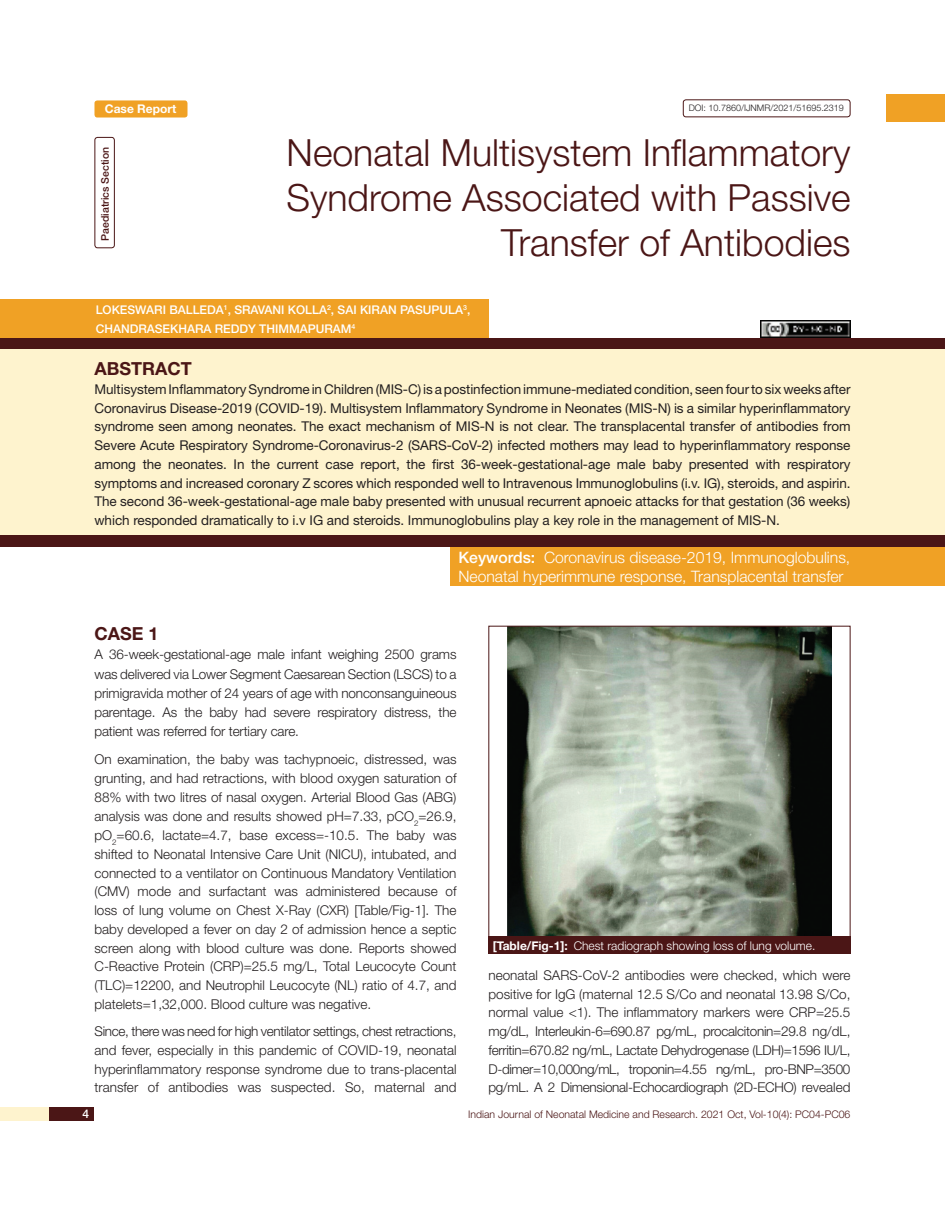
<style>
.page{position:relative;width:945px;height:1215px;background:#fff}
.page>*{position:absolute;margin:0;border:0;box-sizing:border-box;transform-origin:0 0}
.t1{font:300 37.5px/45px "Helvetica Neue";color:#4b1616;text-align:right}
.Abstract_head{font:700 18px "Helvetica Neue";color:#4b1616}
.Heading{font:700 18px "Helvetica Neue";color:#4b1616}
.Key_words{font:300 15.75px/18.8px "Helvetica Neue";color:#fff}
.Body_text{font:300 13.5px/18.9px "Helvetica Neue";color:#231f20;text-align:justify}
.Abstract_text{font:13.5px/18.8px "Helvetica Neue";letter-spacing:-.005em;color:#231f20;text-align:justify}
.Author{font:500 12px/18.8px "Helvetica Neue";color:#fff}
.Table_head{font:300 12px "Helvetica Neue";color:#fff}
.t2{font:700 12px "Helvetica Neue";color:#fff}
.t3{font:300 10.5px "Helvetica Neue";color:#4b1616}
.t4{font:500 10.5px "Helvetica Neue";color:#4b1616}
.t5{font:300 9px "Helvetica Neue";color:#231f20}
.s1{font-weight:500}
.s2{font-weight:700}
</style>
<div class="page">
<div style="left:683px;top:99px;width:168px;height:18px;border:1px solid #4b1616;border-radius:3px"></div>
<div style="left:94px;top:100px;width:94px;height:18px;background:#f0a125;border-radius:3px"></div>
<div style="left:0;top:1107px;width:51px;height:13px;background:#fef3ce"></div>
<div style="left:50px;top:1107px;width:44px;height:13px;background:#4b1616"></div>
<div style="left:887px;top:94px;width:58px;height:28px;background:#f0a125"></div>
<div style="left:94px;top:137px;width:21px;height:111px;border:1px solid #4b1616;border-radius:3px"></div>
<div style="left:450px;top:547px;width:495px;height:39px;background:#f0a125"></div>
<div style="left:0;top:338px;width:945px;height:12px;background:#4b1616"></div>
<div style="left:0;top:350px;width:945px;height:185px;background:#fef3ce"></div>
<div style="left:0;top:535px;width:945px;height:12px;background:#4b1616"></div>
<div style="left:0;top:299px;width:488px;height:39px;background:#f0a125"></div>
<img style="left:507px;top:628px;width:325px;height:307px">
<div style="left:488px;top:626px;width:362px;height:311px;border:1px solid #4b1616"></div>
<div style="left:488px;top:936px;width:362px;height:18px;background:#4b1616"></div>
<img style="left:760px;top:321px;width:90px;height:17px">
<p class="t2" style="left:105px;top:102px;width:73px">Case Report</p>
<p class="t5" style="left:689px;top:103px;width:157px">DOI: 10.7860/IJNMR/2021/51695.2319</p>
<p class="t4" style="left:99px;top:241px;width:96px;rotate:-90deg">PAEDIATRICS SECTION</p>
<p class="t1" style="left:287px;top:130px;width:566px">Neonatal Multisystem Inflammatory<br>Syndrome Associated with Passive<br>Transfer of Antibodies</p>
<p class="Author" style="left:96px;top:300px;width:376px">LOKESWARI BALLEDA<sup>1</sup>, SRAVANI KOLLA<sup>2</sup>, SAI KIRAN PASUPULA<sup>3</sup>,<br>CHANDRASEKHARA REDDY THIMMAPURAM<sup>4</sup></p>
<p class="Abstract_head" style="left:94px;top:358px;width:99px">ABSTRACT</p>
<p class="Abstract_text" style="left:94px;top:379px;width:758px">Multisystem Inflammatory Syndrome in Children (MIS-C) is a postinfection immune-mediated condition, seen four to six weeks after Coronavirus Disease-2019 (COVID-19). Multisystem Inflammatory Syndrome in Neonates (MIS-N) is a similar hyperinflammatory syndrome seen among neonates. The exact mechanism of MIS-N is not clear. The transplacental transfer of antibodies from Severe Acute Respiratory Syndrome-Coronavirus-2 (SARS-CoV-2) infected mothers may lead to hyperinflammatory response among the neonates. In the current case report, the first 36-week-gestational-age male baby presented with respiratory symptoms and increased coronary Z scores which responded well to Intravenous Immunoglobulins (i.v. IG), steroids, and aspirin.<br>The second 36-week-gestational-age male baby presented with unusual recurrent apnoeic attacks for that gestation (36 weeks) which responded dramatically to i.v IG and steroids. Immunoglobulins play a key role in the management of MIS-N.</p>
<p class="Key_words" style="left:459px;top:548px;width:393px"><span class="s1">KEYWORDS:</span> Coronavirus disease-2019, Immunoglobulins,<br>Neonatal -hyperimmune response, Transplacental transfer</p>
<p class="Heading" style="left:94px;top:623px;width:66px">CASE 1</p>
<p class="Body_text" style="left:94px;top:645px;width:364px">A 36-week-gestational-age male infant weighing 2500 grams was delivered via Lower Segment Caesarean Section (LSCS) to a primigravida mother of 24 years of age with nonconsanguineous parentage. As the baby had severe respiratory distress, the patient was referred for tertiary care.</p>
<p class="Body_text" style="left:94px;top:749px;width:364px">On examination, the baby was tachypnoeic, distressed, was grunting, and had retractions, with blood oxygen saturation of 88% with two litres of nasal oxygen. Arterial Blood Gas (ABG) analysis was done and results showed pH=7.33, pCO<sub>2</sub>=26.9, pO<sub>2</sub>=60.6, lactate=4.7, base excess=-10.5. The baby was shifted to Neonatal Intensive Care Unit (NICU), intubated, and connected to a ventilator on Continuous Mandatory Ventilation (CMV) mode and surfactant was administered because of loss of lung volume on Chest X-Ray (CXR) [Table/Fig-1]. The baby developed a fever on day 2 of admission hence a septic screen along with blood culture was done. Reports showed C-Reactive Protein (CRP)=25.5 mg/L, Total Leucocyte Count (TLC)=12200, and Neutrophil Leucocyte (NL) ratio of 4.7, and platelets=1,32,000. Blood culture was negative.</p>
<p class="Body_text" style="left:94px;top:1022px;width:364px">Since, there was need for high ventilator settings, chest retractions, and fever, especially in this pandemic of COVID-19, neonatal hyperinflammatory response syndrome due to trans-placental transfer of antibodies was suspected. So, maternal and</p>
<p class="Author" style="left:83px;top:1105px;width:8px">4</p>
<p class="Table_head" style="left:493px;top:939px;width:324px"><span class="s2">[Table/Fig-1]:</span> Chest radiograph showing loss of lung volume.</p>
<p class="Body_text" style="left:488px;top:966px;width:364px">neonatal SARS-CoV-2 antibodies were checked, which were positive for IgG (maternal 12.5 S/Co and neonatal 13.98 S/Co, normal value &lt;1). The inflammatory markers were CRP=25.5 mg/dL, Interleukin-6=690.87 pg/mL, procalcitonin=29.8 ng/dL, ferritin=670.82 ng/mL, Lactate Dehydrogenase (LDH)=1596 IU/L, D-dimer=10,000ng/mL, troponin=4.55 ng/mL, pro-BNP=3500 pg/mL. A 2 Dimensional-Echocardiograph (2D-ECHO) revealed</p>
<p class="t3" style="left:468px;top:1108px;width:384px">Indian Journal of Neonatal Medicine and Research. 2021 Oct, Vol-10(4): PC04-PC06</p>
</div>
